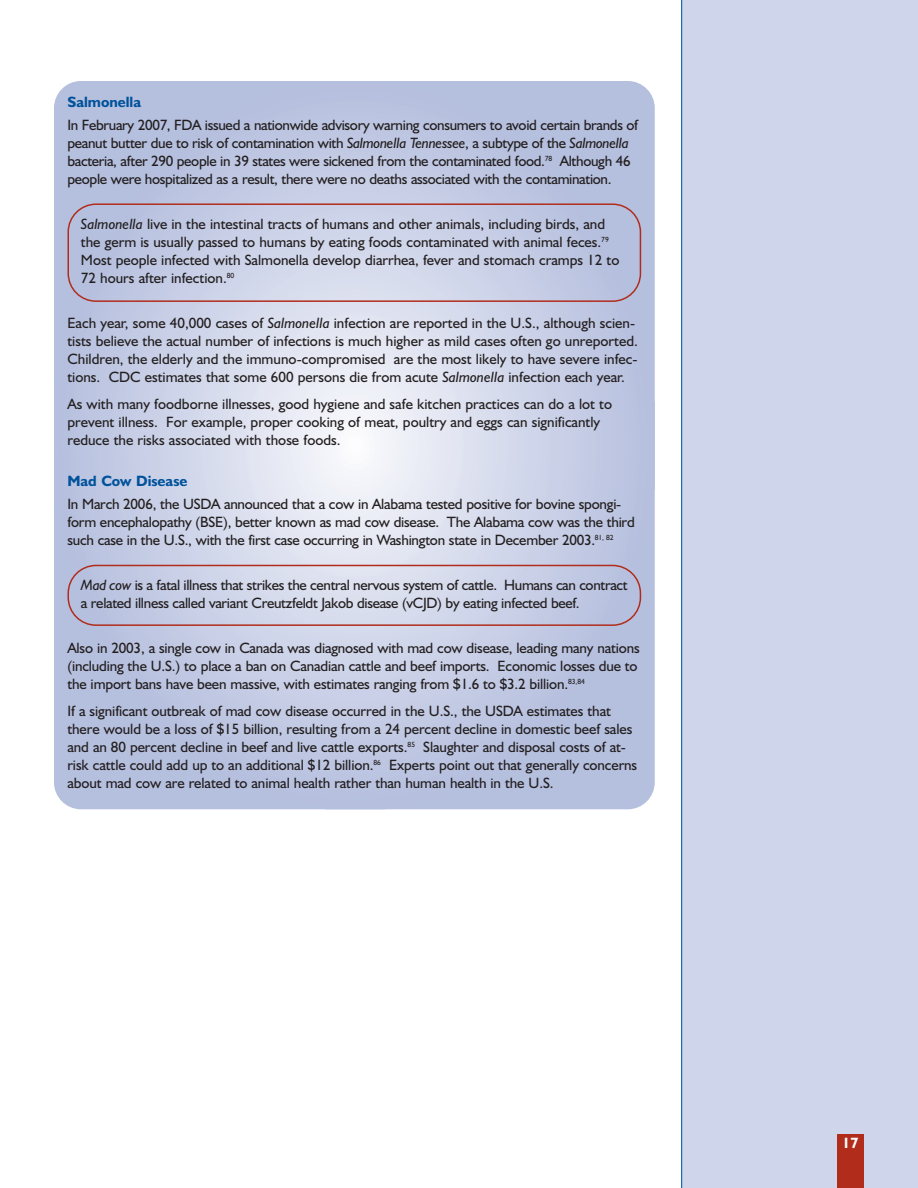
<style>
.page{position:relative;width:918px;height:1188px;background:#fff}
.page>*{position:absolute;margin:0;border:0;box-sizing:border-box;transform-origin:0 0}
.t1{font:15px/18px "Humanist 521 BT";letter-spacing:-.005em;color:#231f20}
.t2{font:700 15px "Humanist 521 BT";color:#00529b}
.t3{font:700 15px "Humanist 521 BT";color:#fff}
.s1{font-style:italic}
</style>
<div class="page">
<div style="left:682px;top:0;width:236px;height:1188px;background:#cfd5ea"></div>
<div style="left:837px;top:1134px;width:27px;height:54px;background:#b12c1b"></div>
<hr style="left:681px;top:0;width:1px;height:1188px;background:#00529b">
<svg style="left:54px;top:81px;width:601px;height:728px;background:#c5cde5"></svg>
<svg style="left:68px;top:203px;width:573px;height:99px;background:#c5c8de"></svg>
<svg style="left:68px;top:565px;width:573px;height:61px;background:#cacade"></svg>
<p class="t2" style="left:67px;top:97px;width:75px">Salmonella</p>
<p class="t1" style="left:67px;top:118px;width:572px">In February 2007, FDA issued a nationwide advisory warning consumers to avoid certain brands of peanut butter due to risk of contamination with <span class="s1">Salmonella Tennessee</span>, a subtype of the <span class="s1">Salmonella </span>bacteria, after 290 people in 39 states were sickened from the contaminated food.<sup>78</sup> Although 46 people were hospitalized as a result, there were no deaths associated with the contamination.</p>
<p class="t1" style="left:81px;top:217px;width:540px"><span class="s1">Salmonella</span> live in the intestinal tracts of humans and other animals, including birds, and the germ is usually passed to humans by eating foods contaminated with animal feces.<sup>79<br></sup>Most people infected with Salmonella develop diarrhea, fever and stomach cramps 12 to 72 hours after infection.<sup>80</sup></p>
<p class="t1" style="left:67px;top:316px;width:572px">Each year, some 40,000 cases of <span class="s1">Salmonella</span> infection are reported in the U.S., although scien&shy;tists believe the actual number of infections is much higher as mild cases often go unreported.<br>Children, the elderly and the immuno-compromised are the most likely to have severe infec&shy;tions. CDC estimates that some 600 persons die from acute <span class="s1">Salmonella</span> infection each year.</p>
<p class="t1" style="left:67px;top:397px;width:546px">As with many foodborne illnesses, good hygiene and safe kitchen practices can do a lot to prevent illness. For example, proper cooking of meat, poultry and eggs can significantly reduce the risks associated with those foods.</p>
<p class="t2" style="left:67px;top:475px;width:122px">Mad Cow Disease</p>
<p class="t1" style="left:67px;top:497px;width:569px">In March 2006, the USDA announced that a cow in Alabama tested positive for bovine spongi&shy;form encephalopathy (BSE), better known as mad cow disease. The Alabama cow was the third such case in the U.S., with the first case occurring in Washington state in December 2003.<sup>81,</sup> <sup>82</sup></p>
<p class="t1" style="left:81px;top:578px;width:548px"><span class="s1">Mad cow</span> is a fatal illness that strikes the central nervous system of cattle. Humans can contract a related illness called variant Creutzfeldt Jakob disease (vCJD) by eating infected beef.</p>
<p class="t1" style="left:67px;top:641px;width:574px">Also in 2003, a single cow in Canada was diagnosed with mad cow disease, leading many nations (including the U.S.) to place a ban on Canadian cattle and beef imports. Economic losses due to the import bans have been massive, with estimates ranging from $1.6 to $3.2 billion.<sup>83,84</sup></p>
<p class="t1" style="left:67px;top:704px;width:571px">If a significant outbreak of mad cow disease occurred in the U.S., the USDA estimates that there would be a loss of $15 billion, resulting from a 24 percent decline in domestic beef sales and an 80 percent decline in beef and live cattle exports.<sup>85</sup> Slaughter and disposal costs of at&shy;risk cattle could add up to an additional $12 billion.<sup>86</sup> Experts point out that generally concerns about mad cow are related to animal health rather than human health in the U.S.</p>
<p class="t3" style="left:842px;top:1137px;width:18px">17</p>
</div>
